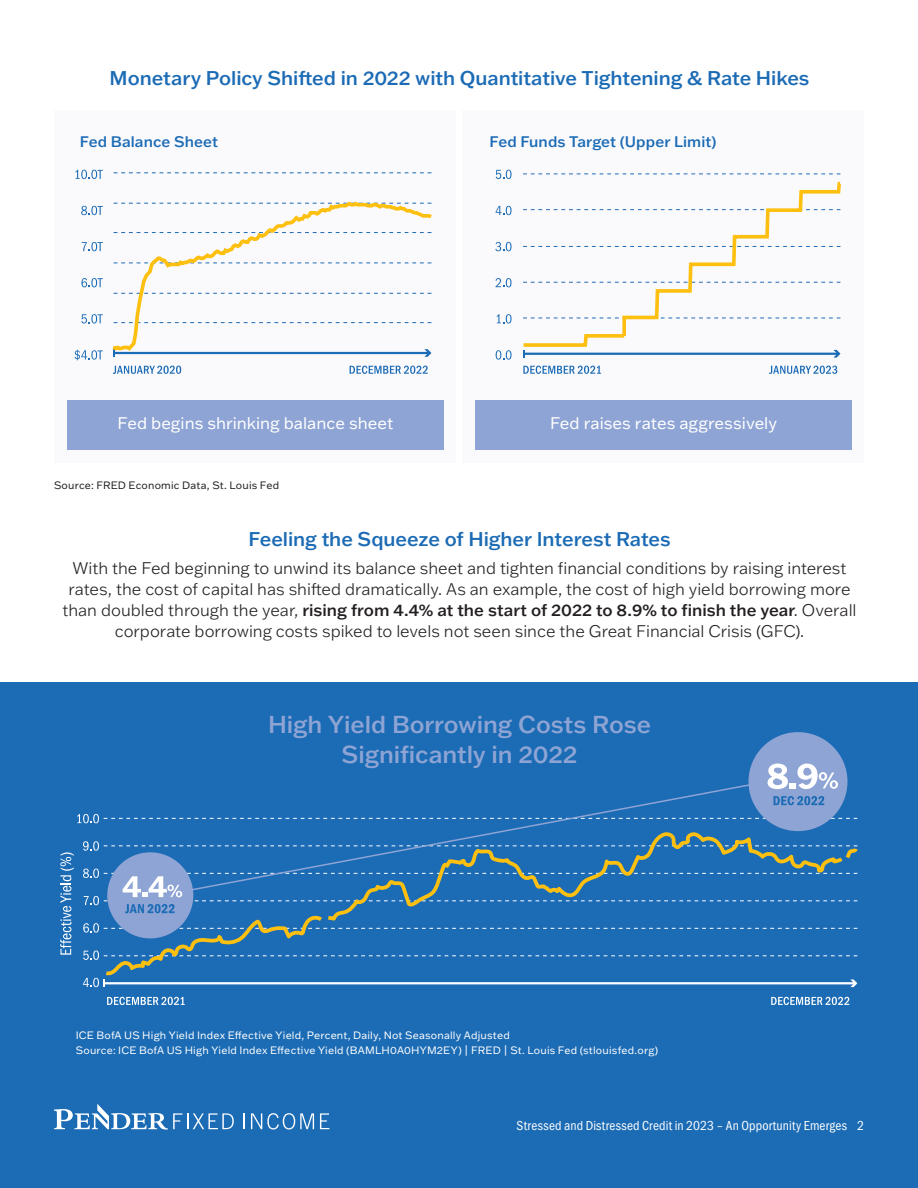
<style>
.page{position:relative;width:918px;height:1188px;background:#fff}
.page>*{position:absolute;margin:0;border:0;box-sizing:border-box;transform-origin:0 0}
.t1{font:500 24px/30px "Franklin Gothic ATF";letter-spacing:-.005em;color:#8ea4d4;text-align:center}
.t2{font:500 19.5px "Franklin Gothic ATF";letter-spacing:-.005em;color:#1b6bb5}
.t3{font:300 16.5px/21px "Franklin Gothic ATF";color:#231f20;text-align:center}
.t4{font:16.5px "Franklin Gothic ATF";color:#fff}
.t5{font:500 15px "Franklin Gothic ATF";letter-spacing:.005em;color:#1b6bb5}
.t6{font:13.5px "Franklin Gothic URW Cond";letter-spacing:.015em;color:#fff}
.t7{font:10.5px "Franklin Gothic ATF";letter-spacing:.02em;color:#fff}
.t8{font:10.5px "Franklin Gothic ATF";letter-spacing:.02em;color:#231f20}
.s1{font-weight:500}
</style>
<div class="page">
<div style="left:54px;top:110px;width:402px;height:352px;background:#fafafd"></div>
<div style="left:463px;top:110px;width:401px;height:352px;background:#fafafd"></div>
<div style="left:0;top:683px;width:918px;height:505px;background:#1b6bb5"></div>
<svg style="left:496px;top:350px;width:16px;height:10px"></svg>
<svg style="left:497px;top:314px;width:15px;height:10px"></svg>
<svg style="left:496px;top:278px;width:16px;height:9px"></svg>
<svg style="left:495px;top:242px;width:17px;height:9px"></svg>
<svg style="left:496px;top:206px;width:16px;height:9px"></svg>
<svg style="left:496px;top:170px;width:16px;height:9px"></svg>
<svg style="left:523px;top:366px;width:78px;height:8px"></svg>
<svg style="left:769px;top:366px;width:68px;height:8px"></svg>
<svg style="left:523px;top:174px;width:318px;height:1px"></svg>
<hr style="left:524px;top:353px;width:314px;height:2px;background:#1b6bb5">
<svg style="left:833px;top:350px;width:8px;height:8px"></svg>
<svg style="left:523px;top:181px;width:319px;height:166px"></svg>
<div style="left:67px;top:400px;width:377px;height:50px;background:#8ea4d4"></div>
<div style="left:475px;top:400px;width:377px;height:50px;background:#8ea4d4"></div>
<svg style="left:107px;top:997px;width:78px;height:8px"></svg>
<svg style="left:771px;top:997px;width:78px;height:8px"></svg>
<hr style="left:104px;top:982px;width:751px;height:2px;background:#fff">
<svg style="left:850px;top:979px;width:7px;height:8px"></svg>
<svg style="left:77px;top:814px;width:780px;height:9px"></svg>
<svg style="left:83px;top:841px;width:16px;height:10px"></svg>
<svg style="left:83px;top:923px;width:16px;height:10px"></svg>
<svg style="left:83px;top:951px;width:16px;height:9px"></svg>
<svg style="left:83px;top:978px;width:22px;height:9px"></svg>
<svg style="left:103px;top:830px;width:755px;height:145px"></svg>
<svg style="left:60px;top:852px;width:14px;height:103px"></svg>
<div style="left:748px;top:732px;width:100px;height:99px;background:#8ea4d4;border-radius:50%"></div>
<svg style="left:768px;top:764px;width:70px;height:25px"></svg>
<svg style="left:774px;top:796px;width:50px;height:9px"></svg>
<div style="left:107px;top:852px;width:86px;height:86px;background:#8ea4d4;border-radius:50%"></div>
<svg style="left:83px;top:869px;width:774px;height:44px"></svg>
<svg style="left:186px;top:783px;width:569px;height:109px"></svg>
<svg style="left:750px;top:783px;width:5px;height:4px"></svg>
<svg style="left:54px;top:1104px;width:180px;height:26px"></svg>
<svg style="left:244px;top:1113px;width:1px;height:16px"></svg>
<svg style="left:251px;top:1113px;width:63px;height:16px"></svg>
<svg style="left:320px;top:1113px;width:9px;height:16px"></svg>
<svg style="left:114px;top:173px;width:317px;height:1px"></svg>
<hr style="left:114px;top:352px;width:315px;height:2px;background:#1b6bb5">
<svg style="left:424px;top:353px;width:7px;height:4px"></svg>
<svg style="left:112px;top:201px;width:320px;height:152px"></svg>
<svg style="left:75px;top:350px;width:28px;height:10px"></svg>
<svg style="left:81px;top:314px;width:22px;height:10px"></svg>
<svg style="left:81px;top:278px;width:22px;height:9px"></svg>
<svg style="left:82px;top:242px;width:21px;height:9px"></svg>
<svg style="left:81px;top:206px;width:22px;height:9px"></svg>
<svg style="left:75px;top:170px;width:28px;height:9px"></svg>
<svg style="left:113px;top:366px;width:68px;height:8px"></svg>
<svg style="left:350px;top:366px;width:78px;height:8px"></svg>
<p class="t2" style="left:110px;top:65px;width:701px">Monetary Policy Shifted in 2022 with Quantitative Tightening &amp; Rate Hikes</p>
<p class="t5" style="left:80px;top:131px;width:140px">Fed Balance Sheet</p>
<p class="t5" style="left:490px;top:131px;width:228px">Fed Funds Target (Upper Limit)</p>
<p class="t4" style="left:118px;top:412px;width:277px">Fed begins shrinking balance sheet</p>
<p class="t4" style="left:550px;top:412px;width:228px">Fed raises rates aggressively</p>
<p class="t8" style="left:54px;top:479px;width:227px">Source: FRED Economic Data, St. Louis Fed</p>
<p class="t2" style="left:248px;top:526px;width:424px">Feeling the Squeeze of Higher Interest Rates</p>
<p class="t3" style="left:63px;top:557px;width:796px">With the Fed beginning to unwind its balance sheet and tighten financial conditions by raising interest rates, the cost of capital has shifted dramatically. As an example, the cost of high yield borrowing more than doubled through the year, <span class="s1">rising from 4.4% at the start of 2022 to 8.9% to finish the year</span>. Overall corporate borrowing costs spiked to levels not seen since the Great Financial Crisis (GFC).</p>
<p class="t1" style="left:268px;top:709px;width:384px">High Yield Borrowing Costs Rose<br>Significantly in 2022</p>
<p class="t7" style="left:76px;top:1028px;width:436px">ICE BofA US High Yield Index Effective Yield, Percent, Daily, Not Seasonally Adjusted</p>
<p class="t7" style="left:76px;top:1043px;width:584px">Source: ICE BofA US High Yield Index Effective Yield (BAMLH0A0HYM2EY) | FRED | St. Louis Fed (stlouisfed.org)</p>
<p class="t6" style="left:517px;top:1116px;width:349px">Stressed and Distressed Credit in 2023 – An Opportunity Emerges 2</p>
</div>
